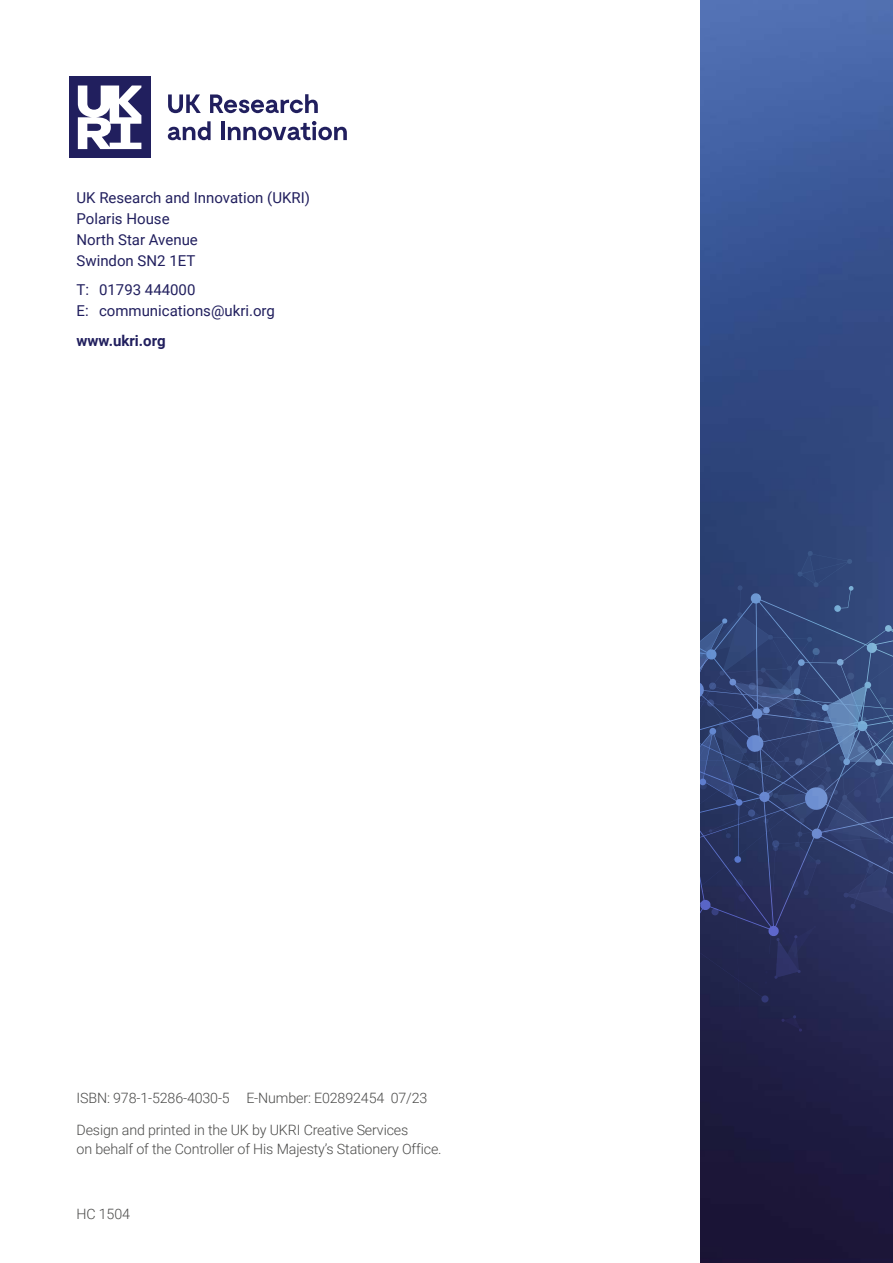
<style>
.page{position:relative;width:893px;height:1263px;background:#fff}
.page>*{position:absolute;margin:0;border:0;box-sizing:border-box;transform-origin:0 0}
.t1{font:15px/21px "Roboto";color:#211f5e}
.t2{font:700 15px "Roboto";color:#211f5e}
.t3{font:300 14.25px/19.5px "Roboto";letter-spacing:-.01em;color:#4a4a49}
</style>
<div class="page">
<svg style="left:168px;top:94px;width:33px;height:19px"></svg>
<svg style="left:210px;top:94px;width:108px;height:19px"></svg>
<svg style="left:168px;top:121px;width:43px;height:19px"></svg>
<hr style="left:221px;top:122px;width:4px;height:18px;background:#211f5e">
<svg style="left:228px;top:121px;width:119px;height:19px"></svg>
<div style="left:69px;top:77px;width:81px;height:81px;background:#211f5e"></div>
<svg style="left:78px;top:86px;width:63px;height:63px"></svg>
<img style="left:700px;top:0;width:193px;height:1263px">
<svg style="left:700px;top:394px;width:193px;height:660px;background:#2f3e6f"></svg>
<p class="t1" style="left:77px;top:186px;width:235px">UK Research and Innovation (UKRI)<br>Polaris House<br>North Star Avenue<br>Swindon SN2 1ET</p>
<p class="t1" style="left:77px;top:279px;width:200px">T: 01793 444000<br>E: communications@ukri.org</p>
<p class="t2" style="left:77px;top:330px;width:91px">www.ukri.org</p>
<p class="t3" style="left:77px;top:1087px;width:352px">ISBN: 978-1-5286-4030-5 E-Number: E02892454 07/23</p>
<p class="t3" style="left:77px;top:1119px;width:367px">Design and printed in the UK by UKRI Creative Services<br>on behalf of the Controller of His Majesty’s Stationery Office.</p>
<p class="t3" style="left:77px;top:1203px;width:55px">HC 1504</p>
</div>
